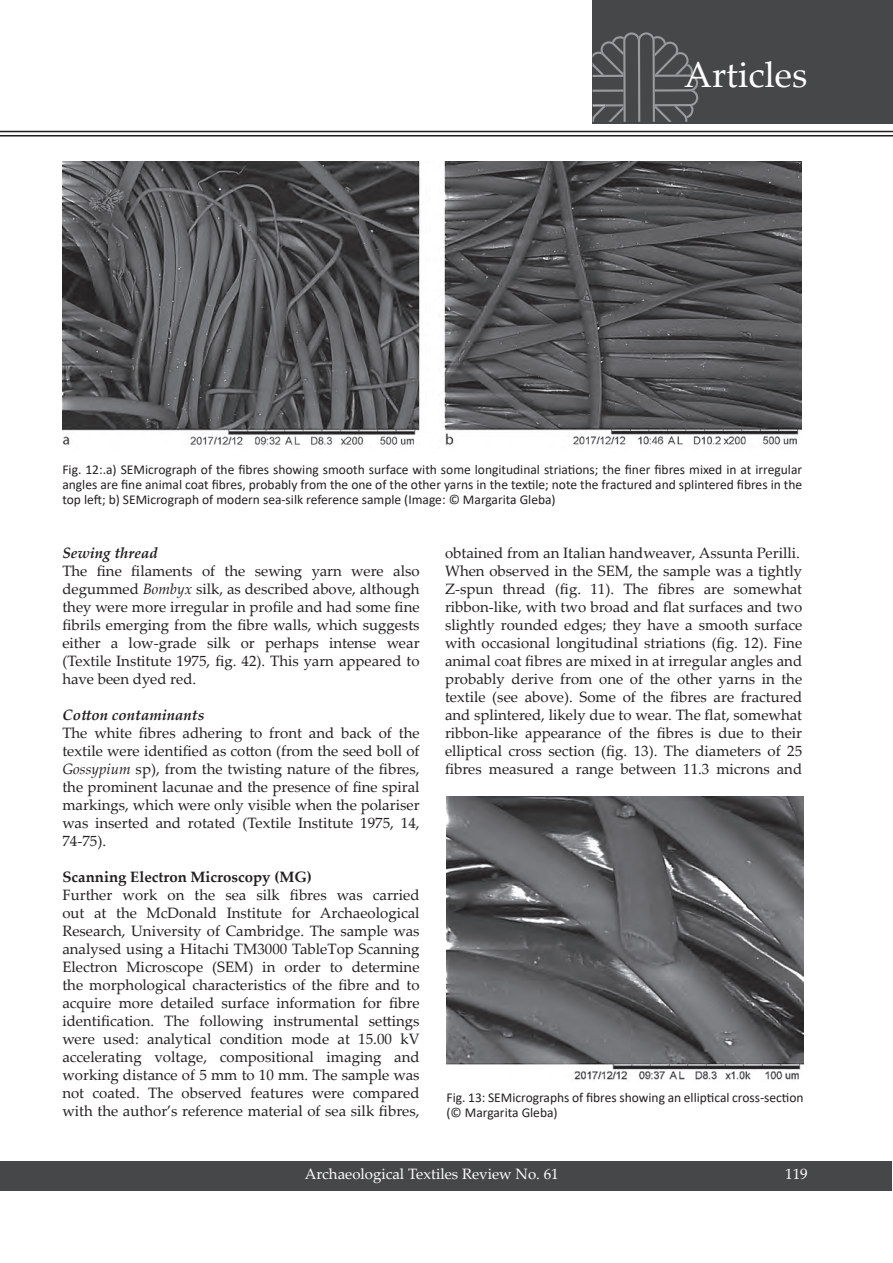
<style>
.page{position:relative;width:893px;height:1263px;background:#fff}
.page>*{position:absolute;margin:0;border:0;box-sizing:border-box;transform-origin:0 0}
.t1{font:36px "Palatino Linotype";color:#fff}
.t2{font:15px/18px "Palatino Linotype";color:#231f20;text-align:justify}
.t3{font:15px "Palatino Linotype";color:#fff}
.t4{font:italic 700 15px "Palatino Linotype";color:#231f20}
.t5{font:700 15px "Palatino Linotype";color:#231f20}
.t6{font:13.5px/15px "Calibri";color:#231f20;text-align:justify}
.s1{font-style:italic}
</style>
<div class="page">
<div style="left:593px;top:0;width:300px;height:123px;background:#464748"></div>
<svg style="left:593px;top:32px;width:106px;height:90px"></svg>
<hr style="left:0;top:131px;width:893px;height:1px;background:#231f20">
<hr style="left:0;top:135px;width:893px;height:2px;background:#231f20">
<div style="left:0;top:1161px;width:892px;height:30px;background:#464748"></div>
<img style="left:62px;top:161px;width:740px;height:286px">
<img style="left:446px;top:796px;width:358px;height:284px">
<h1 class="t1" style="left:684px;top:50px;width:125px">Articles</h1>
<p class="t6" style="left:62px;top:461px;width:741px">Fig. 12:.a) SEMicrograph of the fibres showing smooth surface with some longitudinal striations; the finer fibres mixed in at irregular angles are fine animal coat fibres, probably from the one of the other yarns in the textile; note the fractured and splintered fibres in the top left; b) SEMicrograph of modern sea-silk reference sample (Image: © Margarita Gleba)</p>
<p class="t4" style="left:62px;top:542px;width:97px">Sewing thread</p>
<p class="t2" style="left:62px;top:561px;width:359px">The fine filaments of the sewing yarn were also degummed <span class="s1">Bombyx</span> silk, as described above, although they were more irregular in profile and had some fine fibrils emerging from the fibre walls, which suggests either a low-grade silk or perhaps intense wear (Textile Institute 1975, fig. 42). This yarn appeared to have been dyed red.</p>
<p class="t4" style="left:62px;top:704px;width:144px">Cotton contaminants</p>
<p class="t2" style="left:62px;top:723px;width:359px">The white fibres adhering to front and back of the textile were identified as cotton (from the seed boll of <span class="s1">Gossypium</span> sp), from the twisting nature of the fibres, the prominent lacunae and the presence of fine spiral markings, which were only visible when the polariser was inserted and rotated (Textile Institute 1975, 14, 74-75).</p>
<p class="t5" style="left:62px;top:866px;width:251px">Scanning Electron Microscopy (MG)</p>
<p class="t2" style="left:62px;top:885px;width:359px">Further work on the sea silk fibres was carried out at the McDonald Institute for Archaeological Research, University of Cambridge. The sample was analysed using a Hitachi TM3000 TableTop Scanning Electron Microscope (SEM) in order to determine the morphological characteristics of the fibre and to acquire more detailed surface information for fibre identification. The following instrumental settings were used: analytical condition mode at 15.00 kV accelerating voltage, compositional imaging and working distance of 5 mm to 10 mm. The sample was not coated. The observed features were compared with the author’s reference material of sea silk fibres,</p>
<p class="t2" style="left:445px;top:543px;width:359px;text-align:left">obtained from an Italian handweaver, Assunta Perilli.<br>When observed in the SEM, the sample was a tightly Z-spun thread (fig. 11). The fibres are somewhat ribbon-like, with two broad and flat surfaces and two slightly rounded edges; they have a smooth surface with occasional longitudinal striations (fig. 12). Fine animal coat fibres are mixed in at irregular angles and probably derive from one of the other yarns in the textile (see above). Some of the fibres are fractured and splintered, likely due to wear. The flat, somewhat ribbon-like appearance of the fibres is due to their elliptical cross section (fig. 13). The diameters of 25 fibres measured a range between 11.3 microns and</p>
<p class="t6" style="left:446px;top:1090px;width:359px">Fig. 13: SEMicrographs of fibres showing an elliptical cross-section (© Margarita Gleba)</p>
<p class="t3" style="left:305px;top:1163px;width:256px">Archaeological Textiles Review No. 61</p>
<p class="t3" style="left:785px;top:1163px;width:24px">119</p>
</div>
